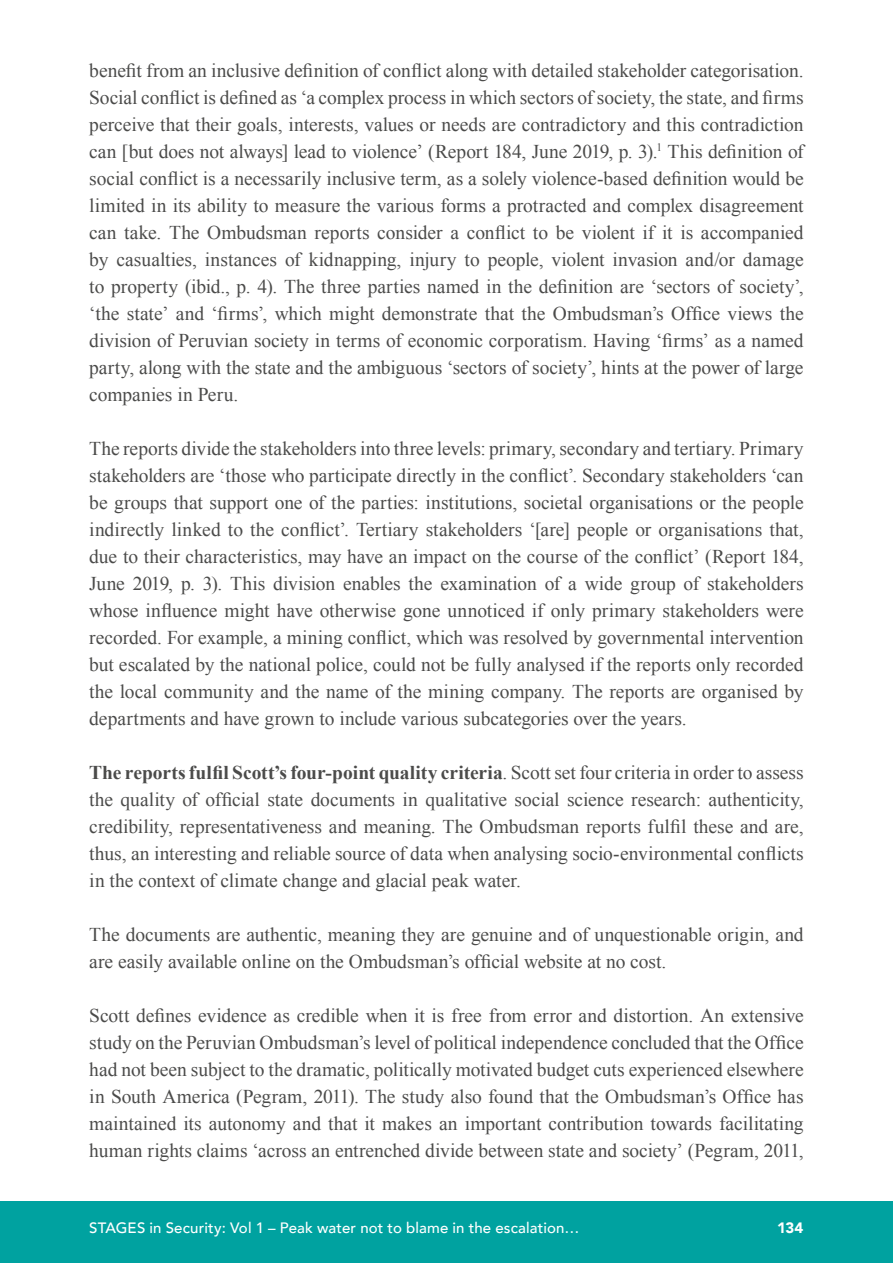
<style>
.page{position:relative;width:893px;height:1263px;background:#fff}
.page>*{position:absolute;margin:0;border:0;box-sizing:border-box;transform-origin:0 0}
.t1{font:19.5px/27px "Times New Roman";letter-spacing:-.005em;color:#4b4b4a;text-align:justify}
.t2{font:500 15px "Avenir";letter-spacing:.01em;color:#fff}
.t3{font:900 15px "Avenir";color:#fff}
.s1{font-weight:700}
</style>
<div class="page">
<div style="left:0;top:1201px;width:893px;height:62px;background:#00a2a0"></div>
<p class="t1" style="left:89px;top:56px;width:716px">benefit from an inclusive definition of conflict along with detailed stakeholder categorisation.<br>Social conflict is defined as ‘a complex process in which sectors of society, the state, and firms perceive that their goals, interests, values or needs are contradictory and this contradiction can [but does not always] lead to violence’ (Report 184, June 2019, p. 3).<sup>1</sup> This definition of social conflict is a necessarily inclusive term, as a solely violence-based definition would be limited in its ability to measure the various forms a protracted and complex disagreement can take. The Ombudsman reports consider a conflict to be violent if it is accompanied by casualties, instances of kidnapping, injury to people, violent invasion and/or damage to property (ibid., p. 4). The three parties named in the definition are ‘sectors of society’, ‘the state’ and ‘firms’, which might demonstrate that the Ombudsman’s Office views the division of Peruvian society in terms of economic corporatism. Having ‘firms’ as a named party, along with the state and the ambiguous ‘sectors of society’, hints at the power of large companies in Peru.</p>
<p class="t1" style="left:89px;top:434px;width:716px">The reports divide the stakeholders into three levels: primary, secondary and tertiary. Primary stakeholders are ‘those who participate directly in the conflict’. Secondary stakeholders ‘can be groups that support one of the parties: institutions, societal organisations or the people indirectly linked to the conflict’. Tertiary stakeholders ‘[are] people or organisations that, due to their characteristics, may have an impact on the course of the conflict’ (Report 184, June 2019, p. 3). This division enables the examination of a wide group of stakeholders whose influence might have otherwise gone unnoticed if only primary stakeholders were recorded. For example, a mining conflict, which was resolved by governmental intervention but escalated by the national police, could not be fully analysed if the reports only recorded the local community and the name of the mining company. The reports are organised by departments and have grown to include various subcategories over the years.</p>
<p class="t1" style="left:89px;top:758px;width:716px"><span class="s1">The reports fulfil Scott’s four-point quality criteria</span>. Scott set four criteria in order to assess the quality of official state documents in qualitative social science research: authenticity, credibility, representativeness and meaning. The Ombudsman reports fulfil these and are, thus, an interesting and reliable source of data when analysing socio-environmental conflicts in the context of climate change and glacial peak water.</p>
<p class="t1" style="left:89px;top:920px;width:716px">The documents are authentic, meaning they are genuine and of unquestionable origin, and are easily available online on the Ombudsman’s official website at no cost.</p>
<p class="t1" style="left:89px;top:1001px;width:716px">Scott defines evidence as credible when it is free from error and distortion. An extensive study on the Peruvian Ombudsman’s level of political independence concluded that the Office had not been subject to the dramatic, politically motivated budget cuts experienced elsewhere in South America (Pegram, 2011). The study also found that the Ombudsman’s Office has maintained its autonomy and that it makes an important contribution towards facilitating human rights claims ‘across an entrenched divide between state and society’ (Pegram, 2011,</p>
<p class="t2" style="left:89px;top:1214px;width:492px">STAGES in Security: Vol 1 – Peak water not to blame in the escalation…</p>
<p class="t3" style="left:777px;top:1214px;width:28px">134</p>
</div>
